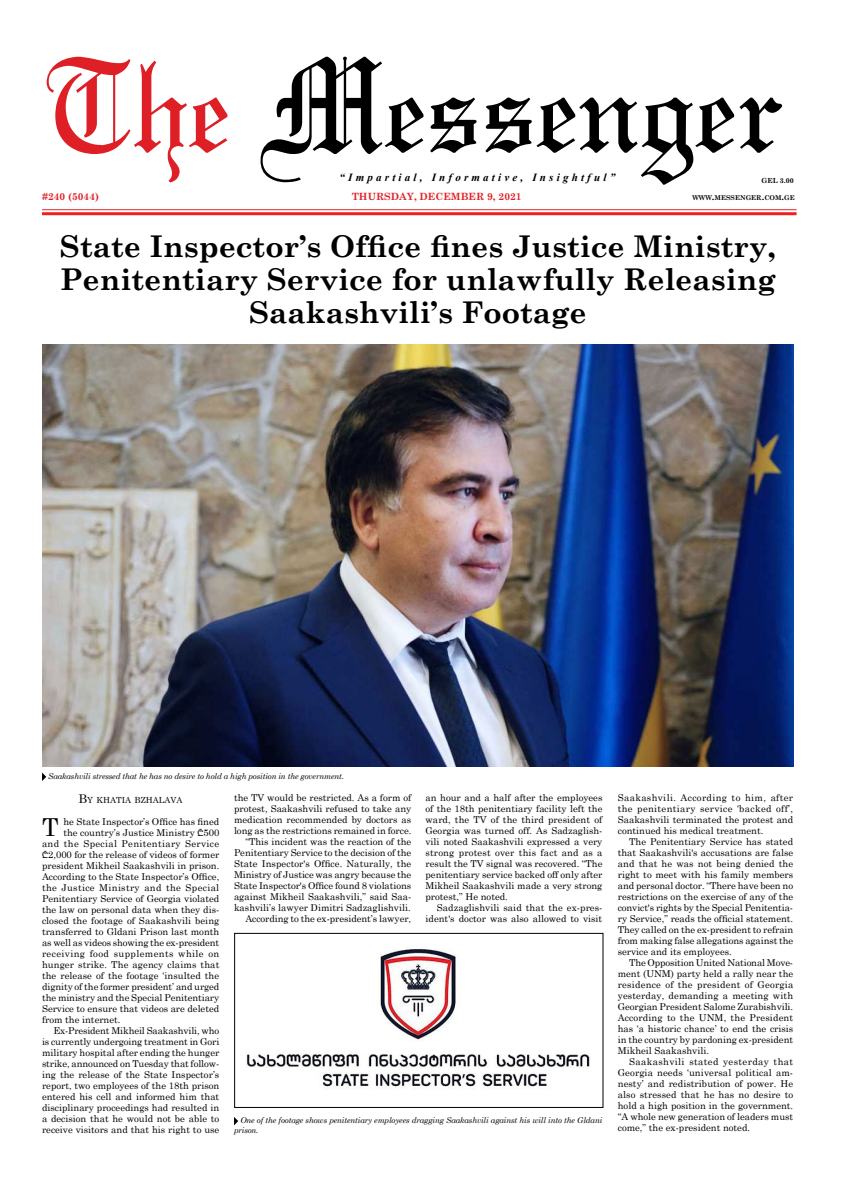
<style>
.page{position:relative;width:851px;height:1191px;background:#fff}
.page>*{position:absolute;margin:0;border:0;box-sizing:border-box;transform-origin:0 0}
.t1{font:700 30px/33px "Century Schoolbook";color:#000;text-align:center}
.t2{font:24.7px "Century Schoolbook";color:#000}
.t3{font:italic 700 11px "Times New Roman";letter-spacing:.29em;color:#000}
.t4{font:700 10px "Century Schoolbook";color:#df1f26}
.t5{font:9.5px/11px "Century Schoolbook";color:#000;text-align:justify}
.t6{font:9.5px "Century Schoolbook";letter-spacing:.035em;color:#000}
.t7{font:9.5px "Century Schoolbook";letter-spacing:.04em;color:#000}
.t8{font:8.4px "Century Schoolbook";color:#000}
.t9{font:italic 8px/9.6px "Century Schoolbook";letter-spacing:-.02em;color:#000}
.t10{font:700 7px "Century Schoolbook";color:#000}
.t11{font:700 6.7px "Century Schoolbook";color:#000}
.s1{font-size:9.5px}
.s2{font-size:12px}
.s3{font-family:"Sylfaen"}
</style>
<div class="page">
<svg style="left:260px;top:57px;width:522px;height:128px"></svg>
<svg style="left:47px;top:57px;width:180px;height:125px"></svg>
<hr style="left:42px;top:209px;width:754px;height:1px;background:#ed2024">
<hr style="left:42px;top:212px;width:754px;height:3px;background:#ed2024">
<img style="left:246px;top:949px;width:344px;height:140px">
<div style="left:234px;top:933px;width:369px;height:174px;border:1px solid #000"></div>
<img style="left:43px;top:344px;width:750px;height:422px">
<svg style="left:234px;top:1117px;width:4px;height:8px"></svg>
<svg style="left:42px;top:772px;width:4px;height:9px"></svg>
<p class="t3" style="left:339px;top:169px;width:277px">“Impartial, Informative, Insightful”</p>
<p class="t4" style="left:42px;top:189px;width:58px">#240 (5044)</p>
<p class="t4" style="left:352px;top:189px;width:171px">THURSDAY, DECEMBER 9, 2021</p>
<p class="t10" style="left:761px;top:175px;width:34px">GEL 3.00</p>
<p class="t11" style="left:692px;top:192px;width:104px">WWW<span class="s1">.</span>MESSENGER<span class="s1">.</span>COM<span class="s1">.</span>GE</p>
<h1 class="t1" style="left:60px;top:228px;width:717px">State Inspector’s Office fines Justice Ministry,<br>Penitentiary Service for unlawfully Releasing<br>Saakashvili’s Footage</h1>
<p class="t9" style="left:48px;top:771px;width:297px">Saakashvili stressed that he has no desire to hold a high position in the government.</p>
<p class="t5" style="left:234px;top:791px;width:179px;text-align:right">the TV would be restricted. As a form of protest, Saakashvili refused to take any medication recommended by doctors as long as the restrictions remained in force. “This incident was the reaction of the Penitentiary Service to the decision of the State Inspector's Office. Naturally, the Ministry of Justice was angry because the State Inspector's Office found 8 violations against Mikheil Saakashvili,” said Saa&shy;kashvili’s lawyer Dimitri Sadzaglishvili.<br>According to the ex-president’s lawyer,</p>
<p class="t5" style="left:425px;top:791px;width:178px">an hour and a half after the employees of the 18th penitentiary facility left the ward, the TV of the third president of Georgia was turned off. As Sadzaglish&shy;vili noted Saakashvili expressed a very strong protest over this fact and as a result the TV signal was recovered. “The penitentiary service backed off only after Mikheil Saakashvili made a very strong protest,” He noted.</p>
<p class="t5" style="left:425px;top:901px;width:178px;text-align:right">Sadzaglishvili said that the ex-pres&shy;ident's doctor was also allowed to visit</p>
<p class="t8" style="left:79px;top:792px;width:105px"><span class="s2">B</span>Y KHATIA BZHALAVA</p>
<h2 class="t2" style="left:42px;top:806px;width:18px">T</h2>
<p class="t5" style="left:63px;top:814px;width:157px">he State Inspector’s Office has fined</p>
<p class="t5" style="left:63px;top:825px;width:157px">the country’s Justice Ministry <span class="s3">₾</span>500</p>
<p class="t6" style="left:42px;top:835px;width:179px">and the Special Penitentiary Service</p>
<p class="t5" style="left:42px;top:847px;width:179px"><span class="s3">₾</span>2,000 for the release of videos of former</p>
<p class="t5" style="left:42px;top:858px;width:179px">president Mikheil Saakashvili in prison.</p>
<p class="t5" style="left:42px;top:869px;width:179px">According to the State Inspector’s Office,</p>
<p class="t6" style="left:42px;top:879px;width:179px">the Justice Ministry and the Special</p>
<p class="t5" style="left:42px;top:891px;width:179px">Penitentiary Service of Georgia violated</p>
<p class="t5" style="left:42px;top:902px;width:179px">the law on personal data when they dis-</p>
<p class="t5" style="left:42px;top:913px;width:179px">closed the footage of Saakashvili being</p>
<p class="t5" style="left:42px;top:924px;width:179px">transferred to Gldani Prison last month</p>
<p class="t5" style="left:42px;top:935px;width:179px">as well as videos showing the ex-president</p>
<p class="t7" style="left:42px;top:945px;width:179px">receiving food supplements while on</p>
<p class="t5" style="left:42px;top:957px;width:179px">hunger strike. The agency claims that</p>
<p class="t5" style="left:42px;top:968px;width:179px">the release of the footage ‘insulted the</p>
<p class="t5" style="left:42px;top:979px;width:179px">dignity of the former president’ and urged</p>
<p class="t5" style="left:42px;top:990px;width:179px">the ministry and the Special Penitentiary</p>
<p class="t5" style="left:42px;top:1001px;width:179px">Service to ensure that videos are deleted</p>
<p class="t5" style="left:42px;top:1012px;width:80px">from the internet.</p>
<p class="t5" style="left:53px;top:1023px;width:167px">Ex-President Mikheil Saakashvili, who</p>
<p class="t5" style="left:42px;top:1034px;width:179px">is currently undergoing treatment in Gori</p>
<p class="t5" style="left:42px;top:1045px;width:179px">military hospital after ending the hunger</p>
<p class="t5" style="left:42px;top:1056px;width:179px">strike, announced on Tuesday that follow-</p>
<p class="t5" style="left:42px;top:1067px;width:179px">ing the release of the State Inspector’s</p>
<p class="t5" style="left:42px;top:1078px;width:179px">report, two employees of the 18th prison</p>
<p class="t5" style="left:42px;top:1089px;width:179px">entered his cell and informed him that</p>
<p class="t5" style="left:42px;top:1100px;width:179px">disciplinary proceedings had resulted in</p>
<p class="t5" style="left:42px;top:1111px;width:179px">a decision that he would not be able to</p>
<p class="t5" style="left:42px;top:1122px;width:179px">receive visitors and that his right to use</p>
<p class="t9" style="left:234px;top:1115px;width:370px;text-indent:6px">One of the footage shows penitentiary employees dragging Saakashvili against his will into the Gldani prison.</p>
<p class="t5" style="left:617px;top:791px;width:177px">Saakashvili. According to him, after the penitentiary service ‘backed off’, Saakashvili terminated the protest and continued his medical treatment.</p>
<p class="t5" style="left:617px;top:835px;width:177px;text-indent:11px">The Penitentiary Service has stated that Saakashvili's accusations are false and that he was not being denied the right to meet with his family members and personal doctor. “There have been no restrictions on the exercise of any of the convict's rights by the Special Penitentia&shy;ry Service,” reads the official statement.<br>They called on the ex-president to refrain from making false allegations against the service and its employees.</p>
<p class="t5" style="left:617px;top:956px;width:177px;text-indent:11px">The Opposition United National Move&shy;ment (UNM) party held a rally near the residence of the president of Georgia yesterday, demanding a meeting with Georgian President Salome Zurabishvili.<br>According to the UNM, the President has ‘a historic chance’ to end the crisis in the country by pardoning ex-president Mikheil Saakashvili.</p>
<p class="t5" style="left:617px;top:1055px;width:177px;text-indent:11px">Saakashvili stated yesterday that Georgia needs ‘universal political am&shy;nesty’ and redistribution of power. He also stressed that he has no desire to hold a high position in the government. “A whole new generation of leaders must come,” the ex-president noted.</p>
</div>
